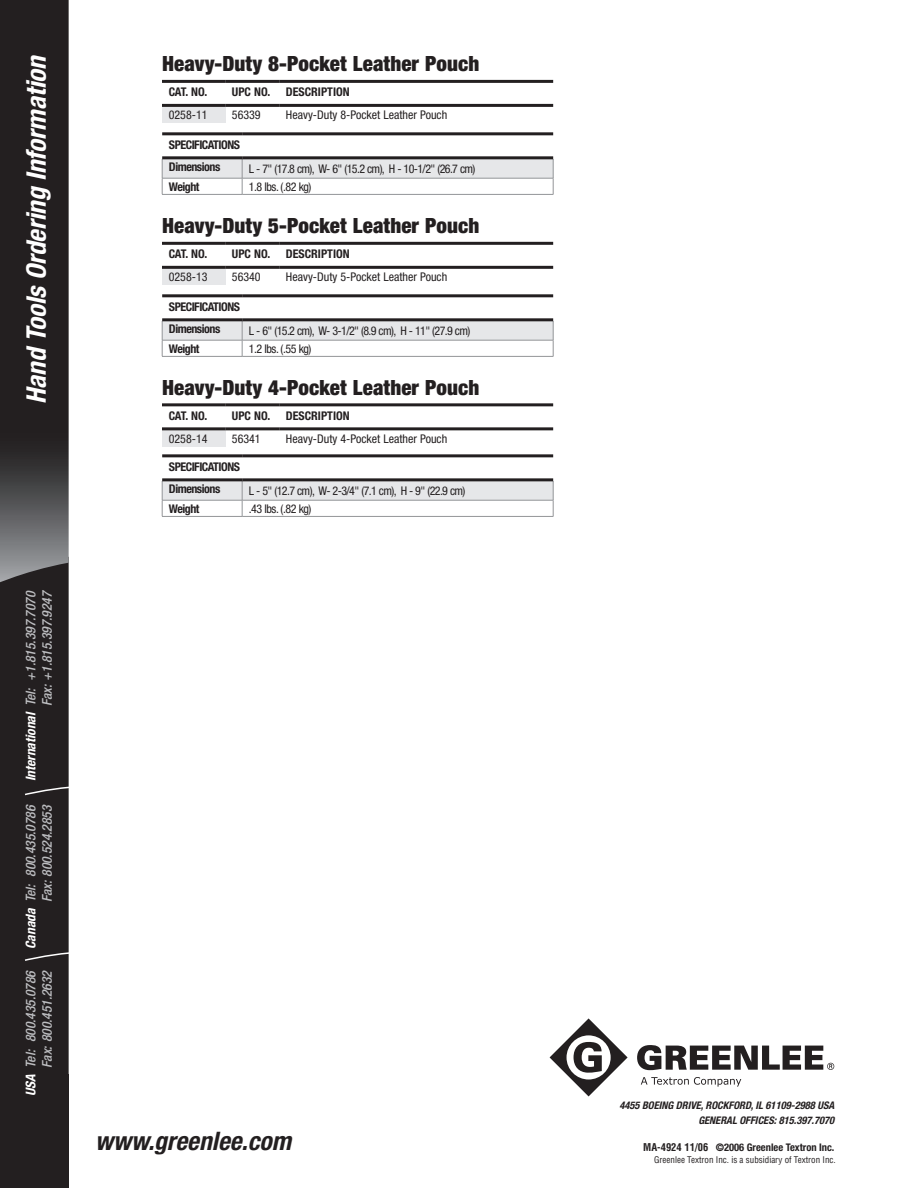
<style>
.page{position:relative;width:918px;height:1188px;background:#fff}
.page>*{position:absolute;margin:0;border:0;box-sizing:border-box;transform-origin:0 0}
.t1{font:italic 700 condensed 27px "Helvetica Neue";color:#fff}
.t2{font:italic 700 condensed 25.5px "Helvetica Neue";color:#231f20}
.t3{font:900 condensed 21px "Helvetica Neue";letter-spacing:.005em;color:#231f20}
.t4{font:italic 500 condensed 13.5px/16.2px "Helvetica Neue";color:#bcbdc0;text-align:right}
.t5{font:condensed 12px "Helvetica Neue";color:#231f20}
.t6{font:700 condensed 12px "Helvetica Neue";letter-spacing:-.04em;color:#231f20}
.t7{font:condensed 12px "Helvetica Neue";letter-spacing:-.05em;color:#231f20}
.t8{font:italic 700 condensed 10.5px/15px "Helvetica Neue";color:#231f20;text-align:right}
.t9{font:700 condensed 10.5px "Helvetica Neue";color:#231f20}
.t10{font:700 condensed 10.5px "Helvetica";color:#231f20}
.t11{font:condensed 9px "Helvetica";color:#231f20}
.s1{font-weight:700;color:#fff}
</style>
<div class="page">
<svg style="left:550px;top:1018px;width:78px;height:78px"></svg>
<svg style="left:637px;top:1045px;width:197px;height:25px"></svg>
<svg style="left:641px;top:1077px;width:100px;height:10px"></svg>
<div style="left:0;top:1075px;width:69px;height:113px;background:#231f20"></div>
<svg style="left:0;top:0;width:69px;height:1075px;background:#292627"></svg>
<div style="left:162px;top:107px;width:63px;height:16px;background:#e6e7e9"></div>
<hr style="left:162px;top:80px;width:63px;height:3px;background:#231f20">
<hr style="left:162px;top:104px;width:63px;height:3px;background:#231f20">
<hr style="left:225px;top:80px;width:54px;height:3px;background:#231f20">
<hr style="left:225px;top:104px;width:54px;height:3px;background:#231f20">
<hr style="left:279px;top:80px;width:274px;height:3px;background:#231f20">
<hr style="left:279px;top:104px;width:274px;height:3px;background:#231f20">
<svg style="left:162px;top:159px;width:392px;height:35px"></svg>
<hr style="left:162px;top:194px;width:80px;height:1px;background:#939598">
<hr style="left:242px;top:194px;width:311px;height:1px;background:#939598">
<hr style="left:162px;top:132px;width:80px;height:3px;background:#231f20">
<hr style="left:162px;top:156px;width:80px;height:3px;background:#231f20">
<hr style="left:242px;top:132px;width:311px;height:3px;background:#231f20">
<hr style="left:242px;top:156px;width:311px;height:3px;background:#231f20">
<div style="left:162px;top:268px;width:63px;height:17px;background:#e6e7e9"></div>
<hr style="left:162px;top:242px;width:63px;height:3px;background:#231f20">
<hr style="left:162px;top:266px;width:63px;height:3px;background:#231f20">
<hr style="left:225px;top:242px;width:54px;height:3px;background:#231f20">
<hr style="left:225px;top:266px;width:54px;height:3px;background:#231f20">
<hr style="left:279px;top:242px;width:274px;height:3px;background:#231f20">
<hr style="left:279px;top:266px;width:274px;height:3px;background:#231f20">
<svg style="left:162px;top:321px;width:392px;height:35px"></svg>
<hr style="left:162px;top:356px;width:80px;height:1px;background:#939598">
<hr style="left:242px;top:356px;width:311px;height:1px;background:#939598">
<hr style="left:162px;top:294px;width:80px;height:3px;background:#231f20">
<hr style="left:162px;top:318px;width:80px;height:3px;background:#231f20">
<hr style="left:242px;top:294px;width:311px;height:3px;background:#231f20">
<hr style="left:242px;top:318px;width:311px;height:3px;background:#231f20">
<div style="left:162px;top:430px;width:63px;height:16px;background:#e6e7e9"></div>
<hr style="left:162px;top:403px;width:63px;height:3px;background:#231f20">
<hr style="left:162px;top:427px;width:63px;height:3px;background:#231f20">
<hr style="left:225px;top:403px;width:54px;height:3px;background:#231f20">
<hr style="left:225px;top:427px;width:54px;height:3px;background:#231f20">
<hr style="left:279px;top:403px;width:274px;height:3px;background:#231f20">
<hr style="left:279px;top:427px;width:274px;height:3px;background:#231f20">
<svg style="left:162px;top:481px;width:392px;height:35px"></svg>
<hr style="left:162px;top:516px;width:80px;height:1px;background:#939598">
<hr style="left:242px;top:516px;width:311px;height:1px;background:#939598">
<hr style="left:162px;top:454px;width:80px;height:3px;background:#231f20">
<hr style="left:162px;top:478px;width:80px;height:3px;background:#231f20">
<hr style="left:242px;top:454px;width:311px;height:3px;background:#231f20">
<hr style="left:242px;top:478px;width:311px;height:3px;background:#231f20">
<h1 class="t1" style="left:20px;top:404px;width:350px;rotate:-90deg">Hand Tools Ordering Information</h1>
<p class="t4" style="left:22px;top:781px;width:193px;rotate:-90deg"><span class="s1">International</span> Tel: +1.815.397.7070<br>Fax: +1.815.397.9247</p>
<p class="t4" style="left:22px;top:949px;width:146px;rotate:-90deg"><span class="s1">Canada</span> Tel: 800.435.0786<br>Fax: 800.524.2853</p>
<p class="t4" style="left:22px;top:1096px;width:128px;rotate:-90deg"><span class="s1">USA</span> Tel: 800.435.0786<br>Fax: 800.451.2632</p>
<p class="t3" style="left:162px;top:51px;width:319px">Heavy-Duty 8-Pocket Leather Pouch</p>
<p class="t6" style="left:169px;top:85px;width:40px">CAT. NO.</p>
<p class="t6" style="left:232px;top:85px;width:40px">UPC NO.</p>
<p class="t6" style="left:286px;top:85px;width:14px">DESCRIPTI</p>
<p class="t6" style="left:336px;top:85px;width:14px">ON</p>
<p class="t5" style="left:169px;top:108px;width:40px">0258-11</p>
<p class="t5" style="left:232px;top:108px;width:30px">56339</p>
<p class="t5" style="left:286px;top:108px;width:163px">Heavy-Duty 8-Pocket Leather Pouch</p>
<p class="t6" style="left:169px;top:137px;width:12px">SPECIFICATI</p>
<p class="t6" style="left:221px;top:137px;width:14px">ONS</p>
<p class="t6" style="left:169px;top:160px;width:53px">DIMENSIONS</p>
<p class="t7" style="left:249px;top:162px;width:228px">L - 7" (17.8 cm), W- 6" (15.2 cm), H - 10-1/2" (26.7 cm)</p>
<p class="t6" style="left:169px;top:179px;width:32px">WEIGHT</p>
<p class="t5" style="left:249px;top:180px;width:64px">1.8 lbs. (.82 kg)</p>
<p class="t3" style="left:162px;top:213px;width:319px">Heavy-Duty 5-Pocket Leather Pouch</p>
<p class="t6" style="left:169px;top:247px;width:40px">CAT. NO.</p>
<p class="t6" style="left:232px;top:247px;width:40px">UPC NO.</p>
<p class="t6" style="left:286px;top:247px;width:14px">DESCRIPTI</p>
<p class="t6" style="left:336px;top:247px;width:14px">ON</p>
<p class="t5" style="left:169px;top:270px;width:40px">0258-13</p>
<p class="t5" style="left:232px;top:270px;width:30px">56340</p>
<p class="t5" style="left:286px;top:270px;width:163px">Heavy-Duty 5-Pocket Leather Pouch</p>
<p class="t6" style="left:169px;top:299px;width:12px">SPECIFICATI</p>
<p class="t6" style="left:221px;top:299px;width:14px">ONS</p>
<p class="t6" style="left:169px;top:322px;width:53px">DIMENSIONS</p>
<p class="t7" style="left:249px;top:324px;width:223px">L - 6" (15.2 cm), W- 3-1/2" (8.9 cm), H - 11" (27.9 cm)</p>
<p class="t6" style="left:169px;top:341px;width:32px">WEIGHT</p>
<p class="t5" style="left:249px;top:342px;width:64px">1.2 lbs. (.55 kg)</p>
<p class="t3" style="left:162px;top:375px;width:319px">Heavy-Duty 4-Pocket Leather Pouch</p>
<p class="t6" style="left:169px;top:408px;width:40px">CAT. NO.</p>
<p class="t6" style="left:232px;top:408px;width:40px">UPC NO.</p>
<p class="t6" style="left:286px;top:408px;width:14px">DESCRIPTI</p>
<p class="t6" style="left:336px;top:408px;width:14px">ON</p>
<p class="t5" style="left:169px;top:432px;width:40px">0258-14</p>
<p class="t5" style="left:232px;top:432px;width:30px">56341</p>
<p class="t5" style="left:286px;top:432px;width:163px">Heavy-Duty 4-Pocket Leather Pouch</p>
<p class="t6" style="left:169px;top:459px;width:12px">SPECIFICATI</p>
<p class="t6" style="left:221px;top:459px;width:14px">ONS</p>
<p class="t6" style="left:169px;top:482px;width:53px">DIMENSIONS</p>
<p class="t5" style="left:249px;top:484px;width:218px">L - 5" (12.7 cm), W- 2-3/4" (7.1 cm), H - 9" (22.9 cm)</p>
<p class="t6" style="left:169px;top:501px;width:32px">WEIGHT</p>
<p class="t5" style="left:249px;top:502px;width:64px">.43 lbs. (.82 kg)</p>
<p class="t8" style="left:619px;top:1097px;width:216px">4455 BOEING DRIVE, ROCKFORD, IL 61109-2988 USA<br>GENERAL OFFICES: 815.397.7070</p>
<h2 class="t2" style="left:95px;top:1125px;width:198px">www.greenlee.com</h2>
<p class="t9" style="left:716px;top:1141px;width:120px">©2006 GREENLEE TEXTRON INC.</p>
<p class="t11" style="left:654px;top:1154px;width:183px">Greenlee Textron Inc. is a subsidiary of Textron Inc.</p>
<p class="t10" style="left:643px;top:1141px;width:67px">MA-4924 11/06</p>
</div>
